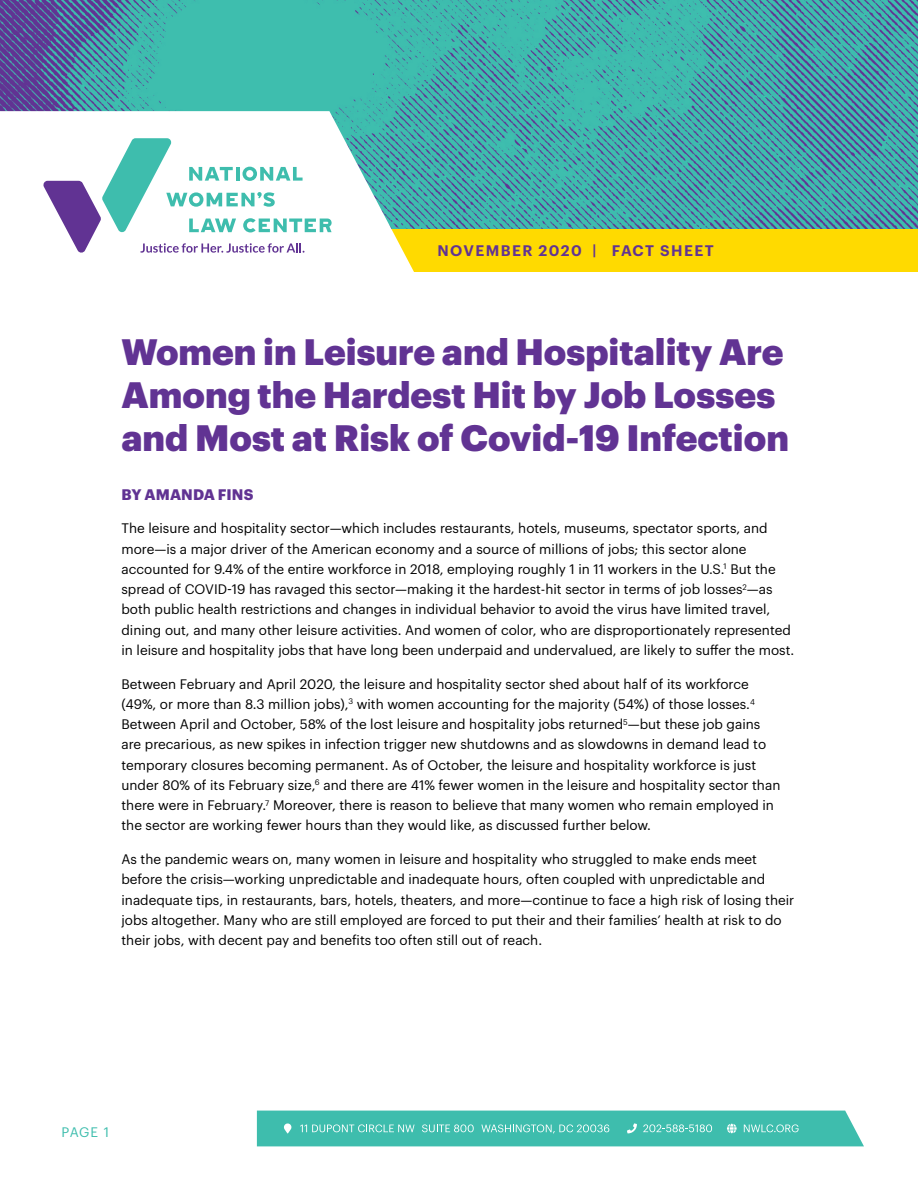
<style>
.page{position:relative;width:918px;height:1188px;background:#fff}
.page>*{position:absolute;margin:0;border:0;box-sizing:border-box;transform-origin:0 0}
.t1{font:900 36px/43.2px "Graphik";color:#613393}
.t2{font:600 15px "Graphik";letter-spacing:.095em;color:#613393}
.t3{font:700 15px "Graphik";letter-spacing:.005em;color:#613393}
.t4{font:13.5px/20.2px "Graphik";color:#000}
.t5{font:13.5px "Graphik";color:#3ebdad}
</style>
<div class="page">
<img style="left:0;top:0;width:918px;height:229px">
<div style="left:370px;top:229px;width:548px;height:42px;background:#ffda00"></div>
<svg style="left:0;top:111px;width:422px;height:161px"></svg>
<svg style="left:43px;top:138px;width:289px;height:115px"></svg>
<svg style="left:257px;top:1111px;width:607px;height:35px;background:#4ac1b2"></svg>
<p class="t2" style="left:437px;top:239px;width:278px">NOVEMBER 2020 | FACT SHEET</p>
<h1 class="t1" style="left:122px;top:329px;width:669px">Women in Leisure and Hospitality Are<br>Among the Hardest Hit by Job Losses and Most at Risk of Covid-19 Infection</h1>
<p class="t3" style="left:122px;top:483px;width:133px">BY AMANDA FINS</p>
<p class="t4" style="left:121px;top:517px;width:674px">The leisure and hospitality sector—which includes restaurants, hotels, museums, spectator sports, and more—is a major driver of the American economy and a source of millions of jobs; this sector alone accounted for 9.4% of the entire workforce in 2018, employing roughly 1 in 11 workers in the U.S.<sup>1</sup> But the spread of COVID-19 has ravaged this sector—making it the hardest-hit sector in terms of job losses<sup>2</sup>—as both public health restrictions and changes in individual behavior to avoid the virus have limited travel, dining out, and many other leisure activities. And women of color, who are disproportionately represented in leisure and hospitality jobs that have long been underpaid and undervalued, are likely to suffer the most.</p>
<p class="t4" style="left:121px;top:672px;width:660px">Between February and April 2020, the leisure and hospitality sector shed about half of its workforce (49%, or more than 8.3 million jobs),<sup>3</sup> with women accounting for the majority (54%) of those losses.<sup>4<br></sup>Between April and October, 58% of the lost leisure and hospitality jobs returned<sup>5</sup>—but these job gains are precarious, as new spikes in infection trigger new shutdowns and as slowdowns in demand lead to temporary closures becoming permanent. As of October, the leisure and hospitality workforce is just under 80% of its February size,<sup>6</sup> and there are 41% fewer women in the leisure and hospitality sector than there were in February.<sup>7</sup> Moreover, there is reason to believe that many women who remain employed in the sector are working fewer hours than they would like, as discussed further below.</p>
<p class="t4" style="left:121px;top:848px;width:674px">As the pandemic wears on, many women in leisure and hospitality who struggled to make ends meet before the crisis—working unpredictable and inadequate hours, often coupled with unpredictable and inadequate tips, in restaurants, bars, hotels, theaters, and more—continue to face a high risk of losing their jobs altogether. Many who are still employed are forced to put their and their families’ health at risk to do their jobs, with decent pay and benefits too often still out of reach.</p>
<p class="t5" style="left:62px;top:1122px;width:49px">PAGE 1</p>
</div>
